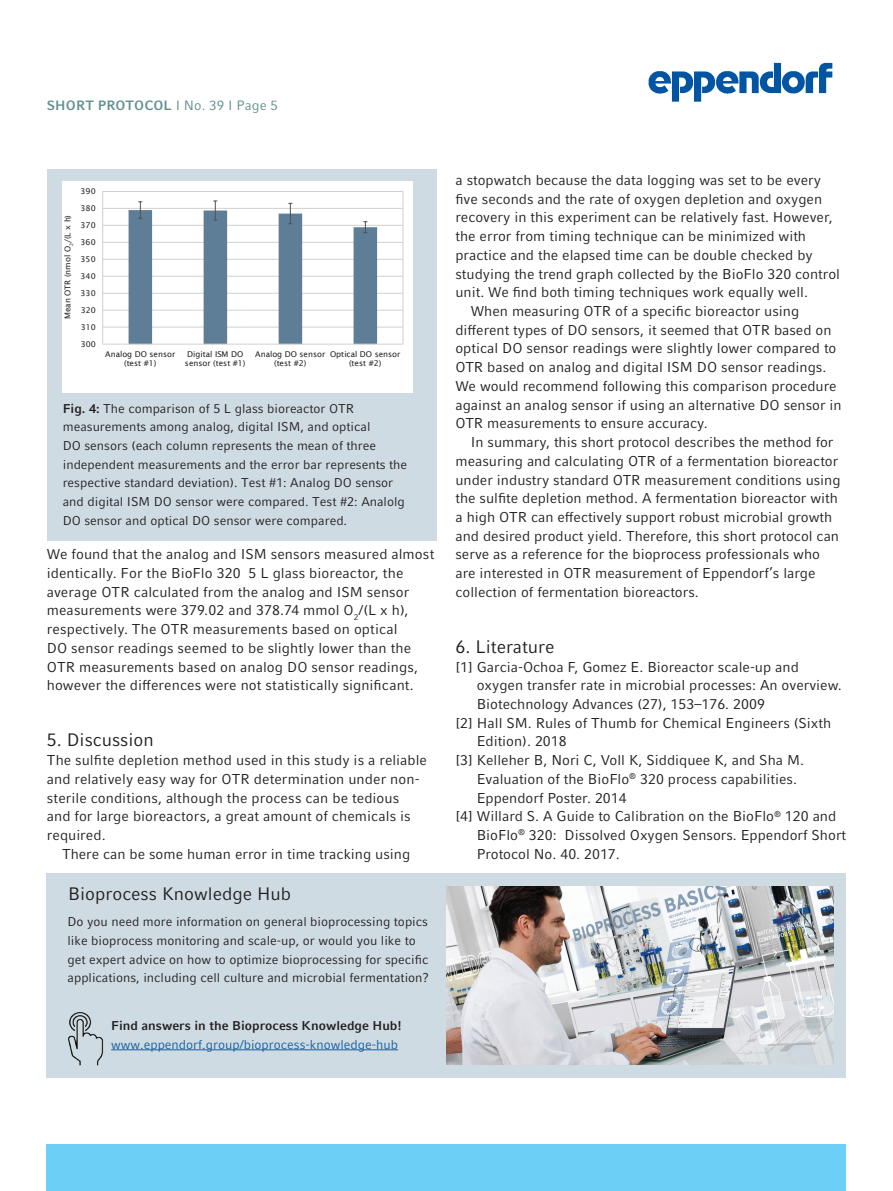
<style>
.page{position:relative;width:893px;height:1191px;background:#fff}
.page>*{position:absolute;margin:0;border:0;box-sizing:border-box;transform-origin:0 0}
.t1{font:18px "Compatil Factfor Eppendorf";color:#231f20}
.t2{font:14.25px/18.8px "Compatil Factfor Eppendorf";color:#231f20}
.t3{font:700 13.5px "Compatil Factfor Eppendorf";letter-spacing:.01em;color:#62908f}
.t4{font:12.75px/18.6px "Compatil Factfor Eppendorf";color:#231f20}
.t5{font:12.75px "Compatil Factfor Eppendorf";color:#175d9e}
.t6{font:700 12.75px "Compatil Factfor Eppendorf";color:#231f20}
.t7{font:7.95px/9.4px "Lucida Sans";color:#231f20;text-align:center}
.s1{font-weight:400}
.s2{font-weight:700}
</style>
<div class="page">
<img style="left:648px;top:62px;width:185px;height:40px">
<div style="left:47px;top:1144px;width:799px;height:47px;background:#6bcff6"></div>
<div style="left:48px;top:169px;width:389px;height:371px;background:#cfdbe2"></div>
<div style="left:62px;top:182px;width:350px;height:211px;background:#fff"></div>
<hr style="left:103px;top:327px;width:300px;height:1px;background:#cfd1d0">
<hr style="left:103px;top:310px;width:300px;height:1px;background:#cfd1d0">
<hr style="left:103px;top:293px;width:300px;height:1px;background:#cfd1d0">
<hr style="left:103px;top:276px;width:300px;height:1px;background:#cfd1d0">
<hr style="left:103px;top:259px;width:300px;height:1px;background:#cfd1d0">
<hr style="left:103px;top:242px;width:300px;height:1px;background:#cfd1d0">
<hr style="left:103px;top:225px;width:300px;height:1px;background:#cfd1d0">
<hr style="left:103px;top:208px;width:300px;height:1px;background:#cfd1d0">
<hr style="left:103px;top:191px;width:300px;height:1px;background:#cfd1d0">
<svg style="left:129px;top:201px;width:248px;height:143px"></svg>
<hr style="left:103px;top:344px;width:300px;height:1px;background:#cfd1d0">
<hr style="left:102px;top:191px;width:1px;height:153px;background:#cfd1d0">
<hr style="left:403px;top:191px;width:1px;height:153px;background:#cfd1d0">
<div style="left:47px;top:873px;width:799px;height:205px;background:#cfdbe2"></div>
<img style="left:68px;top:1012px;width:49px;height:54px">
<img style="left:446px;top:886px;width:388px;height:178px">
<hr style="left:111px;top:1049px;width:287px;height:1px;background:#175d9e">
<p class="t3" style="left:47px;top:97px;width:233px">SHORT PROTOCOL <span class="s1">I No. 39 I Page 5</span></p>
<p class="t7" style="left:81px;top:186px;width:17px">390</p>
<p class="t7" style="left:63px;top:319px;width:106px;rotate:-90deg">Mean OTR (nmol O<sub>2</sub>/(L x h)</p>
<p class="t7" style="left:81px;top:203px;width:17px">380</p>
<p class="t7" style="left:81px;top:220px;width:17px">370</p>
<p class="t7" style="left:81px;top:237px;width:17px">360</p>
<p class="t7" style="left:81px;top:254px;width:17px">350</p>
<p class="t7" style="left:81px;top:271px;width:17px">340</p>
<p class="t7" style="left:81px;top:288px;width:17px">330</p>
<p class="t7" style="left:81px;top:305px;width:17px">320</p>
<p class="t7" style="left:81px;top:322px;width:17px">310</p>
<p class="t7" style="left:81px;top:339px;width:17px">300</p>
<p class="t7" style="left:105px;top:349px;width:71px">Analog DO sensor (test #1)</p>
<p class="t7" style="left:185px;top:349px;width:62px;text-align:left">Digital ISM DO sensor (test #1)</p>
<p class="t7" style="left:255px;top:349px;width:71px">Analog DO sensor (test #2)</p>
<p class="t7" style="left:330px;top:349px;width:72px">Optical DO sensor (test #2)</p>
<p class="t4" style="left:63px;top:399px;width:346px"><span class="s2">Fig. 4:</span> The comparison of 5 L glass bioreactor OTR measurements among analog, digital ISM, and optical<br>DO sensors (each column represents the mean of three independent measurements and the error bar represents the respective standard deviation). Test #1: Analog DO sensor and digital ISM DO sensor were compared. Test #2: Analolg DO sensor and optical DO sensor were compared.</p>
<p class="t2" style="left:47px;top:545px;width:389px">We found that the analog and ISM sensors measured almost identically. For the BioFlo 320 5 L glass bioreactor, the average OTR calculated from the analog and ISM sensor measurements were 379.02 and 378.74 mmol O<sub>2</sub>/(L x h), respectively. The OTR measurements based on optical<br>DO sensor readings seemed to be slightly lower than the OTR measurements based on analog DO sensor readings, however the differences were not statistically significant.</p>
<p class="t1" style="left:47px;top:729px;width:108px">5. Discussion</p>
<p class="t2" style="left:47px;top:751px;width:382px">The sulfite depletion method used in this study is a reliable and relatively easy way for OTR determination under non&shy;sterile conditions, although the process can be tedious<br>and for large bioreactors, a great amount of chemicals is required.</p>
<p class="t2" style="left:62px;top:844px;width:350px">There can be some human error in time tracking using</p>
<p class="t1" style="left:68px;top:883px;width:225px">Bioprocess Knowledge Hub</p>
<p class="t4" style="left:68px;top:912px;width:363px">Do you need more information on general bioprocessing topics like bioprocess monitoring and scale-up, or would you like to get expert advice on how to optimize bioprocessing for specific applications, including cell culture and microbial fermentation?</p>
<p class="t6" style="left:111px;top:1018px;width:292px">Find answers in the Bioprocess Knowledge Hub!</p>
<p class="t5" style="left:111px;top:1036px;width:288px">www.eppendorf.group/bioprocess-knowledge-hub</p>
<p class="t2" style="left:455px;top:171px;width:367px">a stopwatch because the data logging was set to be every</p>
<p class="t2" style="left:455px;top:189px;width:368px">five seconds and the rate of oxygen depletion and oxygen</p>
<p class="t2" style="left:455px;top:208px;width:379px">recovery in this experiment can be relatively fast. However,</p>
<p class="t2" style="left:455px;top:227px;width:352px">the error from timing technique can be minimized with</p>
<p class="t2" style="left:455px;top:246px;width:359px">practice and the elapsed time can be double checked by</p>
<p class="t2" style="left:455px;top:264px;width:386px">studying the trend graph collected by the BioFlo 320 control</p>
<p class="t2" style="left:455px;top:283px;width:354px">unit. We find both timing techniques work equally well.</p>
<p class="t2" style="left:471px;top:302px;width:330px">When measuring OTR of a specific bioreactor using</p>
<p class="t2" style="left:455px;top:320px;width:378px">different types of DO sensors, it seemed that OTR based on</p>
<p class="t2" style="left:455px;top:339px;width:382px">optical DO sensor readings were slightly lower compared to</p>
<p class="t2" style="left:455px;top:358px;width:372px">OTR based on analog and digital ISM DO sensor readings.</p>
<p class="t2" style="left:455px;top:377px;width:383px">We would recommend following this comparison procedure</p>
<p class="t2" style="left:455px;top:395px;width:388px">against an analog sensor if using an alternative DO sensor in</p>
<p class="t2" style="left:455px;top:414px;width:254px">OTR measurements to ensure accuracy.</p>
<p class="t2" style="left:471px;top:433px;width:364px">In summary, this short protocol describes the method for</p>
<p class="t2" style="left:455px;top:451px;width:384px">measuring and calculating OTR of a fermentation bioreactor</p>
<p class="t2" style="left:455px;top:470px;width:387px">under industry standard OTR measurement conditions using</p>
<p class="t2" style="left:455px;top:489px;width:384px">the sulfite depletion method. A fermentation bioreactor with</p>
<p class="t2" style="left:455px;top:507px;width:378px">a high OTR can effectively support robust microbial growth</p>
<p class="t2" style="left:455px;top:526px;width:385px">and desired product yield. Therefore, this short protocol can</p>
<p class="t2" style="left:455px;top:545px;width:366px">serve as a reference for the bioprocess professionals who</p>
<p class="t2" style="left:455px;top:564px;width:362px">are interested in OTR measurement of Eppendorf’s large</p>
<p class="t2" style="left:455px;top:582px;width:245px">collection of fermentation bioreactors.</p>
<p class="t1" style="left:455px;top:636px;width:100px">6. Literature</p>
<p class="t2" style="left:455px;top:657px;width:345px">[1] Garcia-Ochoa F, Gomez E. Bioreactor scale-up and</p>
<p class="t2" style="left:477px;top:676px;width:367px">oxygen transfer rate in microbial processes: An overview.</p>
<p class="t2" style="left:477px;top:695px;width:290px">Biotechnology Advances (27), 153–176. 2009</p>
<p class="t2" style="left:455px;top:713px;width:377px">[2] Hall SM. Rules of Thumb for Chemical Engineers (Sixth</p>
<p class="t2" style="left:477px;top:732px;width:91px">Edition). 2018</p>
<p class="t2" style="left:455px;top:751px;width:350px">[3] Kelleher B, Nori C, Voll K, Siddiquee K, and Sha M.</p>
<p class="t2" style="left:477px;top:769px;width:322px">Evaluation of the BioFlo<sup>®</sup> 320 process capabilities.</p>
<p class="t2" style="left:477px;top:788px;width:151px">Eppendorf Poster. 2014</p>
<p class="t2" style="left:455px;top:807px;width:382px">[4] Willard S. A Guide to Calibration on the BioFlo<sup>®</sup> 120 and</p>
<p class="t2" style="left:477px;top:825px;width:371px">BioFlo<sup>®</sup> 320: Dissolved Oxygen Sensors. Eppendorf Short</p>
<p class="t2" style="left:477px;top:844px;width:145px">Protocol No. 40. 2017.</p>
</div>
